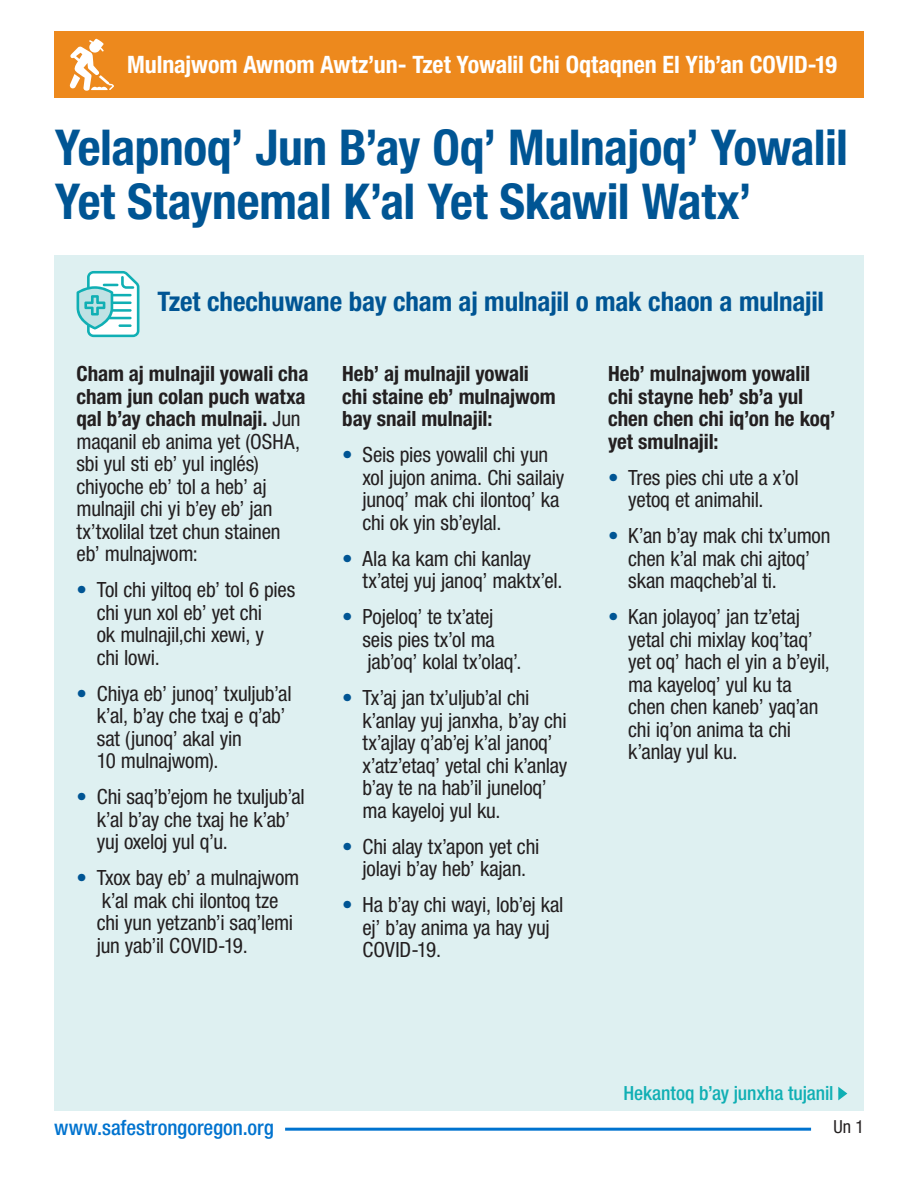
<style>
.page{position:relative;width:918px;height:1188px;background:#fff}
.page>*{position:absolute;margin:0;border:0;box-sizing:border-box;transform-origin:0 0}
.t1{font:700 condensed 49.5px/54px "Helvetica Neue LT Std";letter-spacing:-.01em;color:#005594}
.t2{font:700 condensed 27px "Helvetica Neue LT Std";letter-spacing:-.005em;color:#005594}
.t3{font:700 condensed 24px "Helvetica Neue LT Std";letter-spacing:-.005em;color:#fff}
.body{font:condensed 21px/22.5px "Helvetica Neue LT Std";letter-spacing:-.01em;color:#231f20}
.body-2{font:700 condensed 21px/22.5px "Helvetica Neue LT Std";letter-spacing:-.005em;color:#231f20}
.t4{font:500 condensed 21px "Helvetica Neue LT Std";color:#0073cf}
.body-3{font:500 condensed 19.5px "Helvetica Neue LT Std";color:#10afb4}
.t5{font:condensed 18px "Helvetica Neue LT Std";color:#231f20}
.s1{font-weight:700}
.s2{color:#005594}
</style>
<div class="page">
<div style="left:54px;top:255px;width:810px;height:856px;background:#def0f1"></div>
<svg style="left:838px;top:1087px;width:9px;height:13px"></svg>
<svg style="left:77px;top:271px;width:62px;height:66px;background:#a7dfe1"></svg>
<div style="left:54px;top:31px;width:810px;height:67px;background:#ed891d"></div>
<svg style="left:69px;top:39px;width:45px;height:52px"></svg>
<hr style="left:285px;top:1128px;width:526px;height:3px;background:#0073cf">
<p class="t3" style="left:127px;top:50px;width:711px">Mulnajwom Awnom Awtz’un- Tzet Yowalil Chi Oqtaqnen El Yib’an COVID-19</p>
<p class="t1" style="left:55px;top:120px;width:795px">Yelapnoq’ Jun B’ay Oq’ Mulnajoq’ Yowalil<br>Yet Staynemal K’al Yet Skawil Watx’</p>
<p class="t2" style="left:158px;top:286px;width:668px">Tzet chechuwane bay cham aj mulnajil o mak chaon a mulnajil</p>
<p class="body" style="left:77px;top:362px;width:233px"><span class="s1">Cham aj mulnajil yowali cha cham jun colan puch watxa qal b’ay chach mulnaji.</span> Jun maqanil eb anima yet (OSHA, sbi yul sti eb’ yul inglés) chiyoche eb’ tol a heb’ aj mulnajil chi yi b’ey eb’ jan tx’txolilal tzet chun stainen eb’ mulnajwom:</p>
<p class="body" style="left:97px;top:578px;width:200px;text-indent:-20px"><span class="s2">•</span> Tol chi yiltoq eb’ tol 6 pies chi yun xol eb’ yet chi<br>ok mulnajil,chi xewi, y<br>chi lowi.</p>
<p class="body" style="left:97px;top:682px;width:196px;text-indent:-20px"><span class="s2">•</span> Chiya eb’ junoq’ txuljub’al k’al, b’ay che txaj e q’ab’ sat (junoq’ akal yin<br>10 mulnajwom).</p>
<p class="body" style="left:97px;top:785px;width:210px;text-indent:-20px"><span class="s2">•</span> Chi saq’b’ejom he txuljub’al k’al b’ay che txaj he k’ab’ yuj oxeloj yul q’u.</p>
<p class="body" style="left:97px;top:866px;width:204px;text-indent:-20px"><span class="s2">•</span> Txox bay eb’ a mulnajwom k’al mak chi ilontoq tze chi yun yetzanb’i saq’lemi jun yab’il COVID-19.</p>
<p class="body-2" style="left:342px;top:362px;width:215px">Heb’ aj mulnajil yowali chi staine eb’ mulnajwom bay snail mulnajil:</p>
<p class="body" style="left:363px;top:443px;width:203px;text-indent:-20px"><span class="s2">•</span> Seis pies yowalil chi yun xol jujon anima. Chi sailaiy junoq’ mak chi ilontoq’ ka chi ok yin sb’eylal.</p>
<p class="body" style="left:363px;top:547px;width:201px;text-indent:-20px"><span class="s2">•</span> Ala ka kam chi kanlay tx’atej yuj janoq’ maktx’el.</p>
<p class="body" style="left:363px;top:605px;width:161px;text-indent:-20px"><span class="s2">•</span> Pojeloq’ te tx’atej seis pies tx’ol ma jab’oq’ kolal tx’olaq’.</p>
<p class="body" style="left:363px;top:686px;width:206px;text-indent:-20px"><span class="s2">•</span> Tx’aj jan tx’uljub’al chi k’anlay yuj janxha, b’ay chi tx’ajlay q’ab’ej k’al janoq’ x’atz’etaq’ yetal chi k’anlay b’ay te na hab’il juneloq’ ma kayeloj yul ku.</p>
<p class="body" style="left:342px;top:835px;width:199px;text-align:center"><span class="s2">•</span> Chi alay tx’apon yet chi jolayi b’ay heb’ kajan.</p>
<p class="body" style="left:363px;top:893px;width:203px;text-indent:-20px"><span class="s2">•</span> Ha b’ay chi wayi, lob’ej kal ej’ b’ay anima ya hay yuj<br>COVID-19.</p>
<p class="body-2" style="left:608px;top:362px;width:229px">Heb’ mulnajwom yowalil chi stayne heb’ sb’a yul chen chen chi iq’on he koq’ yet smulnajil:</p>
<p class="body" style="left:628px;top:466px;width:172px;text-indent:-20px"><span class="s2">•</span> Tres pies chi ute a x’ol yetoq et animahil.</p>
<p class="body" style="left:628px;top:524px;width:204px;text-indent:-20px"><span class="s2">•</span> K’an b’ay mak chi tx’umon chen k’al mak chi ajtoq’ skan maqcheb’al ti.</p>
<p class="body" style="left:628px;top:605px;width:203px;text-indent:-20px"><span class="s2">•</span> Kan jolayoq’ jan tz’etaj yetal chi mixlay koq’taq’ yet oq’ hach el yin a b’eyil, ma kayeloq’ yul ku ta chen chen kaneb’ yaq’an chi iq’on anima ta chi k’anlay yul ku.</p>
<p class="body-3" style="left:623px;top:1082px;width:212px">Hekantoq b’ay junxha tujanil</p>
<p class="t4" style="left:54px;top:1115px;width:221px">www.safestrongoregon.org</p>
<p class="t5" style="left:834px;top:1116px;width:32px">Un 1</p>
</div>
